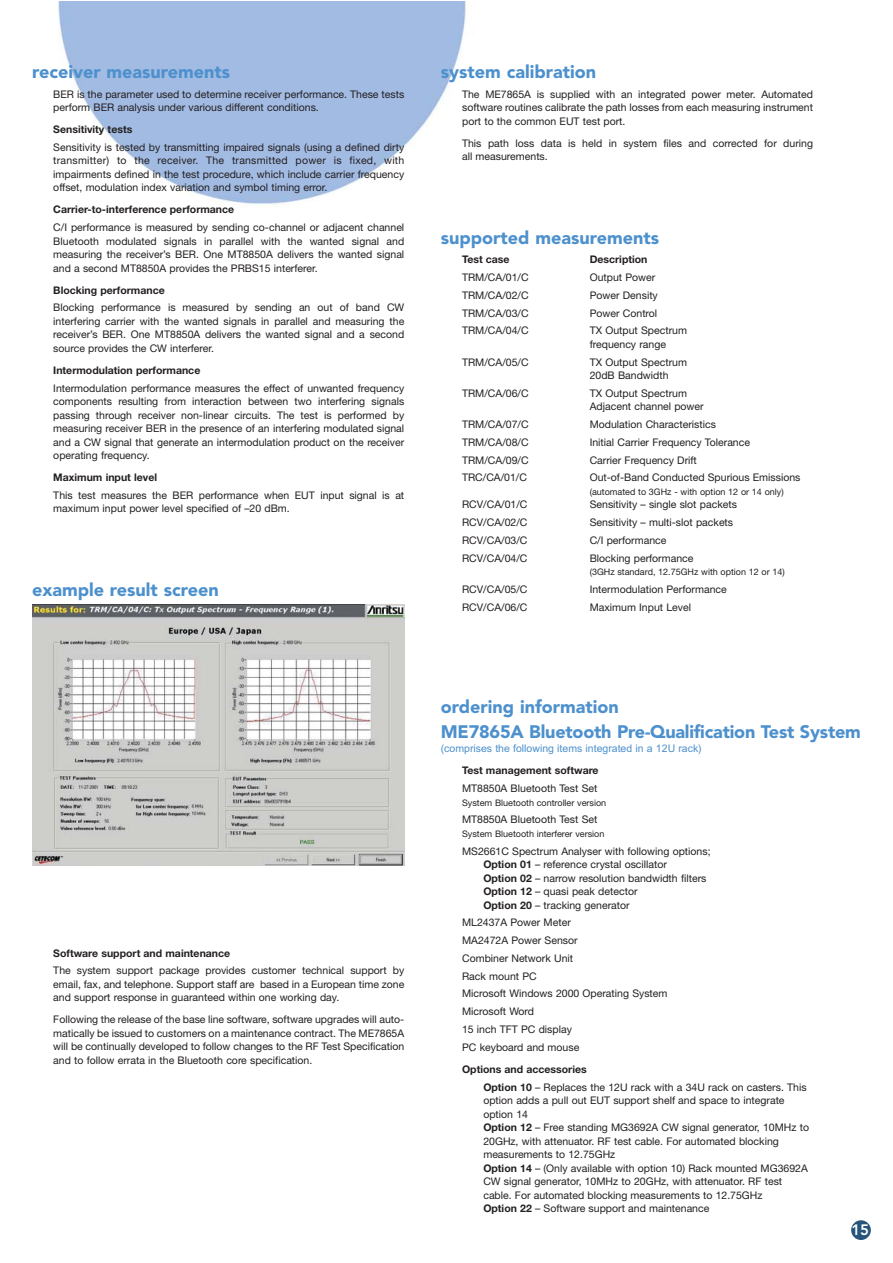
<style>
.page{position:relative;width:893px;height:1263px;background:#fff}
.page>*{position:absolute;margin:0;border:0;box-sizing:border-box;transform-origin:0 0}
.t1{font:900 18px "Avenir";color:#4c90cd}
.t2{font:800 15px "Avenir";color:#fff}
.t3{font:10.5px/13.5px "Helvetica Neue";color:#231f20}
.t4{font:700 10.5px "Helvetica Neue";color:#231f20}
.t5{font:10.5px "Arial";color:#4c90cd}
.t6{font:9px "Helvetica Neue";color:#231f20}
.s1{font-weight:700}
</style>
<div class="page">
<img style="left:58px;top:2px;width:807px;height:1238px">
<img style="left:32px;top:604px;width:372px;height:262px">
<div style="left:851px;top:1220px;width:19px;height:20px;background:#26547b;border-radius:50%"></div>
<h1 class="t1" style="left:32px;top:65px;width:200px">receiver measurements</h1>
<h1 class="t1" style="left:441px;top:65px;width:157px">system calibration</h1>
<p class="t3" style="left:53px;top:88px;width:352px">BER is the parameter used to determine receiver performance. These tests perform BER analysis under various different conditions.</p>
<p class="t4" style="left:53px;top:126px;width:81px">Sensitivity tests</p>
<p class="t3" style="left:53px;top:141px;width:352px;text-align:justify">Sensitivity is tested by transmitting impaired signals (using a defined dirty transmitter) to the receiver. The transmitted power is fixed, with impairments defined in the test procedure, which include carrier frequency offset, modulation index variation and symbol timing error.</p>
<p class="t4" style="left:53px;top:206px;width:182px">Carrier-to-interference performance</p>
<p class="t3" style="left:53px;top:222px;width:352px;text-align:justify">C/I performance is measured by sending co-channel or adjacent channel Bluetooth modulated signals in parallel with the wanted signal and measuring the receiver’s BER. One MT8850A delivers the wanted signal and a second MT8850A provides the PRBS15 interferer.</p>
<p class="t4" style="left:53px;top:286px;width:113px">Blocking performance</p>
<p class="t3" style="left:53px;top:302px;width:352px;text-align:justify">Blocking performance is measured by sending an out of band CW interfering carrier with the wanted signals in parallel and measuring the receiver’s BER. One MT8850A delivers the wanted signal and a second source provides the CW interferer.</p>
<p class="t4" style="left:53px;top:366px;width:148px">Intermodulation performance</p>
<p class="t3" style="left:53px;top:382px;width:352px;text-align:justify">Intermodulation performance measures the effect of unwanted frequency components resulting from interaction between two interfering signals passing through receiver non-linear circuits. The test is performed by measuring receiver BER in the presence of an interfering modulated signal and a CW signal that generate an intermodulation product on the receiver operating frequency.</p>
<p class="t4" style="left:53px;top:474px;width:105px">Maximum input level</p>
<p class="t3" style="left:53px;top:489px;width:352px">This test measures the BER performance when EUT input signal is at maximum input power level specified of –20 dBm.</p>
<p class="t3" style="left:462px;top:88px;width:352px;text-align:justify">The ME7865A is supplied with an integrated power meter. Automated software routines calibrate the path losses from each measuring instrument port to the common EUT test port.</p>
<p class="t3" style="left:462px;top:137px;width:352px">This path loss data is held in system files and corrected for during all measurements.</p>
<h1 class="t1" style="left:441px;top:230px;width:220px">supported measurements</h1>
<p class="t4" style="left:462px;top:256px;width:49px">Test case</p>
<p class="t4" style="left:589px;top:256px;width:59px">Description</p>
<p class="t3" style="left:462px;top:272px;width:68px">TRM/CA/01/C</p>
<p class="t3" style="left:589px;top:272px;width:67px">Output Power</p>
<p class="t3" style="left:462px;top:289px;width:68px">TRM/CA/02/C</p>
<p class="t3" style="left:589px;top:289px;width:70px">Power Density</p>
<p class="t3" style="left:462px;top:307px;width:68px">TRM/CA/03/C</p>
<p class="t3" style="left:589px;top:307px;width:69px">Power Control</p>
<p class="t3" style="left:462px;top:325px;width:68px">TRM/CA/04/C</p>
<p class="t3" style="left:589px;top:325px;width:99px">TX Output Spectrum frequency range</p>
<p class="t3" style="left:462px;top:356px;width:68px">TRM/CA/05/C</p>
<p class="t3" style="left:589px;top:356px;width:99px">TX Output Spectrum<br>20dB Bandwidth</p>
<p class="t3" style="left:462px;top:387px;width:68px">TRM/CA/06/C</p>
<p class="t3" style="left:589px;top:387px;width:115px">TX Output Spectrum<br>Adjacent channel power</p>
<p class="t3" style="left:462px;top:419px;width:68px">TRM/CA/07/C</p>
<p class="t3" style="left:589px;top:419px;width:128px">Modulation Characteristics</p>
<p class="t3" style="left:462px;top:437px;width:68px">TRM/CA/08/C</p>
<p class="t3" style="left:589px;top:437px;width:162px">Initial Carrier Frequency Tolerance</p>
<p class="t3" style="left:462px;top:454px;width:68px">TRM/CA/09/C</p>
<p class="t3" style="left:589px;top:454px;width:109px">Carrier Frequency Drift</p>
<p class="t3" style="left:462px;top:472px;width:66px">TRC/CA/01/C</p>
<p class="t3" style="left:589px;top:472px;width:212px">Out-of-Band Conducted Spurious Emissions</p>
<p class="t6" style="left:589px;top:489px;width:195px">(automated to 3GHz - with option 12 or 14 only)</p>
<p class="t3" style="left:462px;top:499px;width:67px">RCV/CA/01/C</p>
<p class="t3" style="left:589px;top:499px;width:149px">Sensitivity – single slot packets</p>
<p class="t3" style="left:462px;top:517px;width:67px">RCV/CA/02/C</p>
<p class="t3" style="left:589px;top:517px;width:145px">Sensitivity – multi-slot packets</p>
<p class="t3" style="left:462px;top:535px;width:67px">RCV/CA/03/C</p>
<p class="t3" style="left:589px;top:535px;width:78px">C/I performance</p>
<p class="t3" style="left:462px;top:552px;width:67px">RCV/CA/04/C</p>
<p class="t3" style="left:589px;top:552px;width:105px">Blocking performance</p>
<p class="t6" style="left:589px;top:569px;width:197px">(3GHz standard, 12.75GHz with option 12 or 14)</p>
<p class="t3" style="left:462px;top:584px;width:67px">RCV/CA/05/C</p>
<p class="t3" style="left:589px;top:584px;width:138px">Intermodulation Performance</p>
<p class="t3" style="left:462px;top:601px;width:67px">RCV/CA/06/C</p>
<p class="t3" style="left:589px;top:601px;width:103px">Maximum Input Level</p>
<h1 class="t1" style="left:32px;top:583px;width:188px">example result screen</h1>
<h1 class="t1" style="left:441px;top:699px;width:179px">ordering information</h1>
<p class="t4" style="left:53px;top:949px;width:178px">Software support and maintenance</p>
<p class="t3" style="left:53px;top:965px;width:352px;text-align:justify">The system support package provides customer technical support by email, fax, and telephone. Support staff are based in a European time zone and support response in guaranteed within one working day.</p>
<p class="t3" style="left:53px;top:1014px;width:352px;text-align:justify">Following the release of the base line software, software upgrades will auto&shy;matically be issued to customers on a maintenance contract. The ME7865A will be continually developed to follow changes to the RF Test Specification and to follow errata in the Bluetooth core specification.</p>
<h1 class="t1" style="left:441px;top:724px;width:421px">ME7865A Bluetooth Pre-Qualification Test System</h1>
<p class="t5" style="left:441px;top:744px;width:262px">(comprises the following items integrated in a 12U rack)</p>
<p class="t4" style="left:462px;top:767px;width:138px">Test management software</p>
<p class="t3" style="left:462px;top:783px;width:137px">MT8850A Bluetooth Test Set</p>
<p class="t6" style="left:462px;top:799px;width:146px">System Bluetooth controller version</p>
<p class="t3" style="left:462px;top:814px;width:137px">MT8850A Bluetooth Test Set</p>
<p class="t6" style="left:462px;top:831px;width:144px">System Bluetooth interferer version</p>
<p class="t3" style="left:483px;top:845px;width:229px;text-indent:-21px">MS2661C Spectrum Analyser with following options; <span class="s1">Option 01</span> – reference crystal oscillator<br><span class="s1">Option 02</span> – narrow resolution bandwidth filters <span class="s1">Option 12</span> – quasi peak detector<br><span class="s1">Option 20</span> – tracking generator</p>
<p class="t3" style="left:462px;top:915px;width:207px;line-height:17.7px">ML2437A Power Meter<br>MA2472A Power Sensor<br>Combiner Network Unit<br>Rack mount PC<br>Microsoft Windows 2000 Operating System<br>Microsoft Word<br>15 inch TFT PC display<br>PC keyboard and mouse</p>
<p class="t3" style="left:483px;top:1061px;width:325px;line-height:17.7px;text-indent:-21px"><span class="s1">Options and accessories<br>Option 10</span> – Replaces the 12U rack with a 34U rack on casters. This</p>
<p class="t3" style="left:483px;top:1095px;width:327px">option adds a pull out EUT support shelf and space to integrate option 14<br><span class="s1">Option 12</span> – Free standing MG3692A CW signal generator, 10MHz to 20GHz, with attenuator. RF test cable. For automated blocking measurements to 12.75GHz<br><span class="s1">Option 14</span> – (Only available with option 10) Rack mounted MG3692A CW signal generator, 10MHz to 20GHz, with attenuator. RF test cable. For automated blocking measurements to 12.75GHz<br><span class="s1">Option 22</span> – Software support and maintenance</p>
<h2 class="t2" style="left:851px;top:1224px;width:19px">15</h2>
</div>
